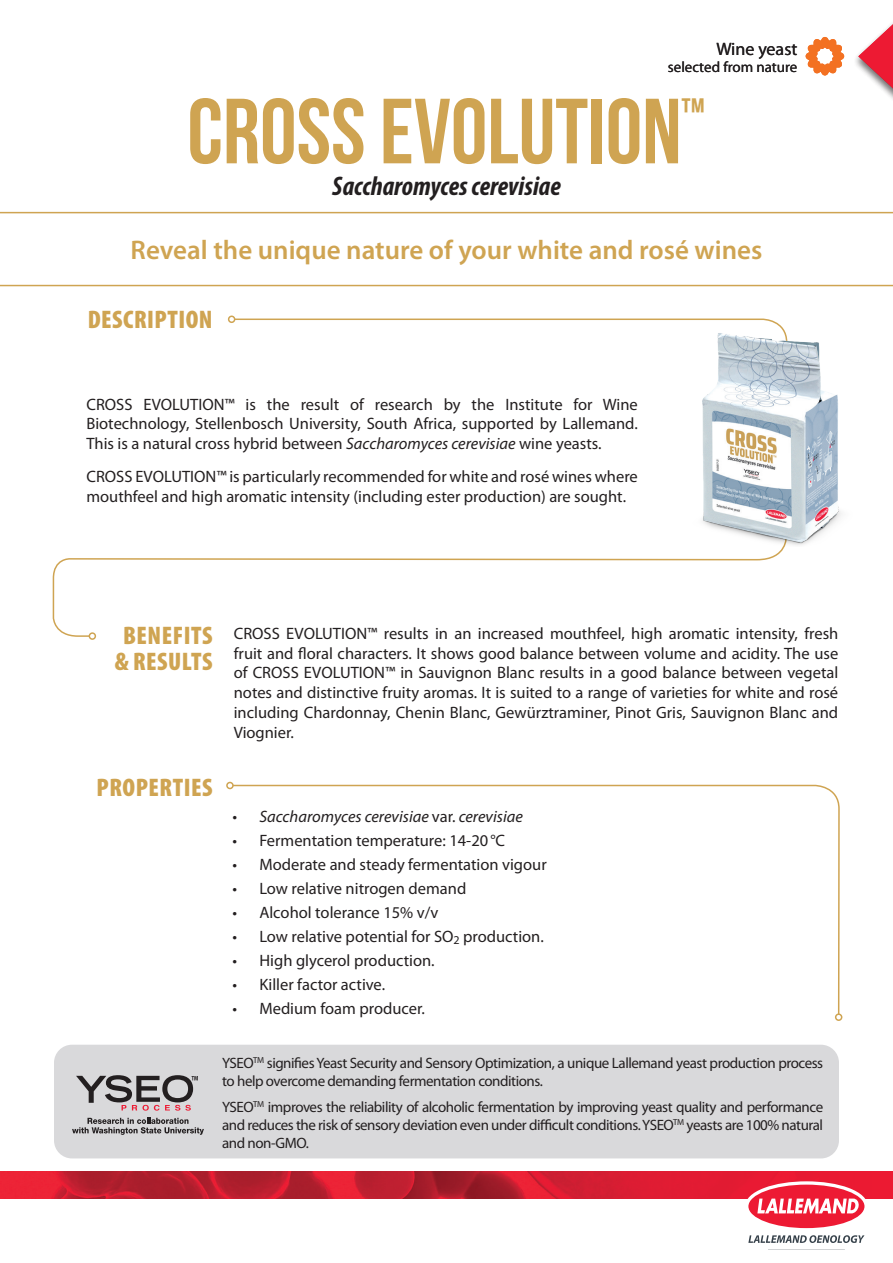
<style>
.page{position:relative;width:893px;height:1263px;background:#fff}
.page>*{position:absolute;margin:0;border:0;box-sizing:border-box;transform-origin:0 0}
.t1{font:92.25px "Bebas Neue";color:#cfa452}
.t2{font:39.6px "Bebas Neue";color:#cfa452}
.t3{font:600 27px "Myriad Pro";color:#cfa452}
.t4{font:italic 700 condensed 27px "Myriad Pro";color:#231f20}
.t5{font:900 condensed 25.5px/25.5px "Myriad Pro";letter-spacing:.02em;color:#cfa452;text-align:center}
.t6{font:18px "Myriad Pro";color:#231f20}
.t7{font:16.5px/19.8px "Myriad Pro";color:#231f20;text-align:justify}
.t8{font:italic 16.5px "Myriad Pro";color:#231f20}
.t9{font:15px/18px "Myriad Pro";letter-spacing:-.03em;color:#231f20}
.t10{font:15px "Myriad Pro";color:#231f20}
.s1{font-style:italic}
.s2{font-style:normal}
</style>
<div class="page">
<div style="left:54px;top:1045px;width:785px;height:113px;background:#d9d9db;border-radius:18px"></div>
<svg style="left:76px;top:1075px;width:122px;height:36px"></svg>
<svg style="left:72px;top:1118px;width:132px;height:17px"></svg>
<img style="left:0;top:1171px;width:893px;height:27px">
<svg style="left:745px;top:1181px;width:123px;height:62px"></svg>
<svg style="left:52px;top:318px;width:733px;height:320px"></svg>
<div style="left:228px;top:316px;width:7px;height:7px;border:2px solid #cfa452;border-radius:50%"></div>
<div style="left:89px;top:632px;width:7px;height:8px;border:2px solid #cfa452;border-radius:50%"></div>
<svg style="left:232px;top:784px;width:608px;height:231px"></svg>
<div style="left:226px;top:782px;width:8px;height:7px;border:2px solid #cfa452;border-radius:50%"></div>
<div style="left:835px;top:1013px;width:7px;height:8px;border:2px solid #cfa452;border-radius:50%"></div>
<svg style="left:858px;top:23px;width:35px;height:74px"></svg>
<svg style="left:806px;top:37px;width:38px;height:38px"></svg>
<svg style="left:0;top:212px;width:893px;height:74px"></svg>
<img style="left:686px;top:327px;width:156px;height:219px">
<p class="t6" style="left:716px;top:38px;width:83px">Wine yeast</p>
<p class="t10" style="left:668px;top:57px;width:131px">selected from nature</p>
<h1 class="t1" style="left:187px;top:81px;width:496px">CROSS EVOLUTION</h1>
<h2 class="t2" style="left:682px;top:90px;width:25px">™</h2>
<h3 class="t4" style="left:332px;top:169px;width:230px">Saccharomyces cerevisiae</h3>
<h3 class="t3" style="left:131px;top:233px;width:633px">Reveal the unique nature of your white and rosé wines</h3>
<h3 class="t5" style="left:88px;top:306px;width:126px">DESCRIPTION</h3>
<p class="t7" style="left:86px;top:394px;width:553px">CROSS EVOLUTION™ is the result of research by the Institute for Wine Biotechnology, Stellenbosch University, South Africa, supported by Lallemand.<br>This is a natural cross hybrid between <span class="s1">Saccharomyces cerevisiae</span> wine yeasts.</p>
<p class="t7" style="left:86px;top:466px;width:553px">CROSS EVOLUTION™ is particularly recommended for white and rosé wines where mouthfeel and high aromatic intensity (including ester production) are sought.</p>
<h3 class="t5" style="left:115px;top:622px;width:99px">BENEFITS &amp; RESULTS</h3>
<p class="t7" style="left:234px;top:623px;width:606px">CROSS EVOLUTION™ results in an increased mouthfeel, high aromatic intensity, fresh fruit and floral characters. It shows good balance between volume and acidity. The use of CROSS EVOLUTION™ in Sauvignon Blanc results in a good balance between vegetal notes and distinctive fruity aromas. It is suited to a range of varieties for white and rosé including Chardonnay, Chenin Blanc, Gewürztraminer, Pinot Gris, Sauvignon Blanc and Viognier.</p>
<h3 class="t5" style="left:97px;top:773px;width:117px">PROPERTIES</h3>
<p class="t8" style="left:232px;top:806px;width:292px">• Saccharomyces cerevisiae <span class="s2">var.</span> cerevisiae</p>
<p class="t7" style="left:232px;top:830px;width:274px">• Fermentation temperature: 14-20°C</p>
<p class="t7" style="left:232px;top:854px;width:316px">• Moderate and steady fermentation vigour</p>
<p class="t7" style="left:232px;top:878px;width:235px">• Low relative nitrogen demand</p>
<p class="t7" style="left:232px;top:902px;width:207px">• Alcohol tolerance 15% v/v</p>
<p class="t7" style="left:232px;top:926px;width:313px">• Low relative potential for SO<sub>2</sub> production.</p>
<p class="t7" style="left:232px;top:950px;width:204px">• High glycerol production.</p>
<p class="t7" style="left:232px;top:975px;width:154px">• Killer factor active.</p>
<p class="t7" style="left:232px;top:999px;width:194px">• Medium foam producer.</p>
<p class="t9" style="left:222px;top:1054px;width:602px">YSEO<sup>TM</sup> signifies Yeast Security and Sensory Optimization, a unique Lallemand yeast production process to help overcome demanding fermentation conditions.</p>
<p class="t9" style="left:222px;top:1097px;width:602px;text-align:justify">YSEO<sup>TM</sup> improves the reliability of alcoholic fermentation by improving yeast quality and performance and reduces the risk of sensory deviation even under difficult conditions. YSEO<sup>TM</sup> yeasts are 100% natural and non-GMO.</p>
</div>
